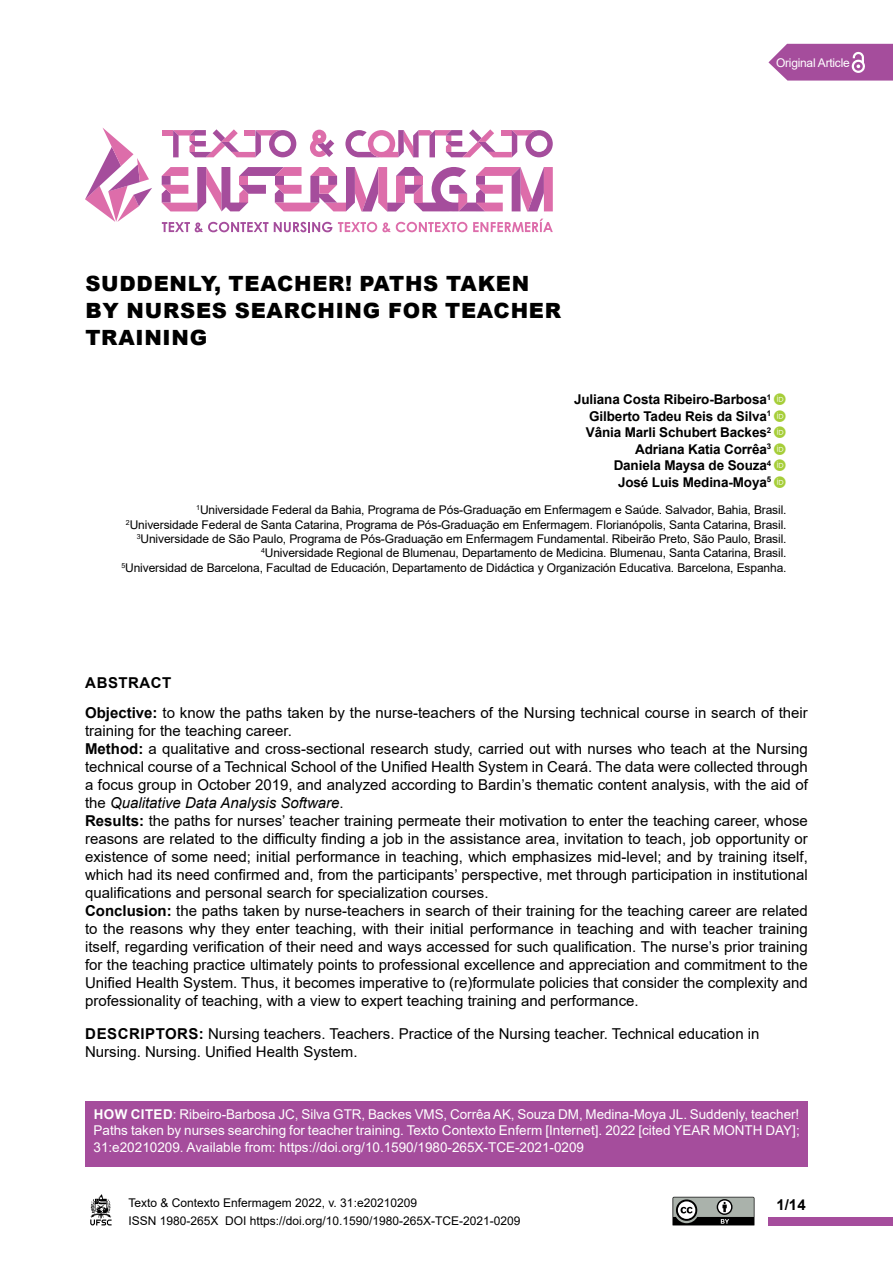
<style>
.page{position:relative;width:893px;height:1263px;background:#fff}
.page>*{position:absolute;margin:0;border:0;box-sizing:border-box;transform-origin:0 0}
.t1{font:900 21px/27px "Arial";letter-spacing:.035em;color:#000}
.t2{font:15px/18px "Arial";color:#000}
.t3{font:700 15px "Arial";color:#000}
.t4{font:13.5px/16.2px "Arial";color:#fff;text-align:justify}
.t5{font:700 13.5px/16.5px "Arial";letter-spacing:-.01em;color:#000;text-align:right}
.t6{font:12px/14.4px "Arial";letter-spacing:-.01em;color:#000}
.t7{font:12px "Arial";letter-spacing:-.02em;color:#fff}
.s1{font-weight:700}
.s2{font-style:italic}
</style>
<div class="page">
<div style="left:769px;top:1217px;width:124px;height:8px;background:#a54d9c"></div>
<svg style="left:90px;top:1194px;width:22px;height:31px"></svg>
<svg style="left:162px;top:167px;width:391px;height:45px"></svg>
<div style="left:162px;top:130px;width:11px;height:6px;background:#dd6daa"></div>
<svg style="left:173px;top:129px;width:123px;height:28px"></svg>
<svg style="left:310px;top:129px;width:243px;height:28px"></svg>
<svg style="left:162px;top:222px;width:106px;height:10px"></svg>
<svg style="left:274px;top:222px;width:58px;height:10px"></svg>
<svg style="left:338px;top:222px;width:129px;height:10px"></svg>
<svg style="left:473px;top:219px;width:80px;height:13px"></svg>
<svg style="left:85px;top:128px;width:67px;height:94px"></svg>
<svg style="left:768px;top:44px;width:125px;height:37px;background:#af61a7"></svg>
<svg style="left:672px;top:1197px;width:83px;height:29px;background:#777b78"></svg>
<div style="left:85px;top:1101px;width:723px;height:66px;background:#a54d9c"></div>
<h1 class="t1" style="left:85px;top:270px;width:477px">SUDDENLY, TEACHER! PATHS TAKEN<br>BY NURSES SEARCHING FOR TEACHER<br>TRAINING</h1>
<p class="t7" style="left:776px;top:54px;width:75px">Original Article</p>
<p class="t5" style="left:574px;top:392px;width:199px">Juliana Costa Ribeiro-Barbosa<sup>1<br></sup>Gilberto Tadeu Reis da Silva<sup>1<br></sup>Vânia Marli Schubert Backes<sup>2<br></sup>Adriana Katia Corrêa<sup>3<br></sup>Daniela Maysa de Souza<sup>4<br></sup>José Luis Medina-Moya<sup>5</sup></p>
<p class="t6" style="left:121px;top:503px;width:667px;text-align:right"><sup>1</sup>Universidade Federal da Bahia, Programa de Pós-Graduação em Enfermagem e Saúde. Salvador, Bahia, Brasil.<br><sup>2</sup>Universidade Federal de Santa Catarina, Programa de Pós-Graduação em Enfermagem. Florianópolis, Santa Catarina, Brasil.<br><sup>3</sup>Universidade de São Paulo, Programa de Pós-Graduação em Enfermagem Fundamental. Ribeirão Preto, São Paulo, Brasil.<br><sup>4</sup>Universidade Regional de Blumenau, Departamento de Medicina. Blumenau, Santa Catarina, Brasil.<br><sup>5</sup>Universidad de Barcelona, Facultad de Educación, Departamento de Didáctica y Organización Educativa. Barcelona, Espanha.</p>
<p class="t2" style="left:85px;top:667px;width:724px;line-height:30.8px"><span class="s1">ABSTRACT<br>Objective:</span> to know the paths taken by the nurse-teachers of the Nursing technical course in search of their</p>
<p class="t2" style="left:85px;top:722px;width:724px">training for the teaching career.<br><span class="s1">Method:</span> a qualitative and cross-sectional research study, carried out with nurses who teach at the Nursing technical course of a Technical School of the Unified Health System in Ceará. The data were collected through a focus group in October 2019, and analyzed according to Bardin’s thematic content analysis, with the aid of the <span class="s2">Qualitative Data Analysis Software</span>.<br><span class="s1">Results:</span> the paths for nurses’ teacher training permeate their motivation to enter the teaching career, whose reasons are related to the difficulty finding a job in the assistance area, invitation to teach, job opportunity or existence of some need; initial performance in teaching, which emphasizes mid-level; and by training itself, which had its need confirmed and, from the participants’ perspective, met through participation in institutional qualifications and personal search for specialization courses.<br><span class="s1">Conclusion:</span> the paths taken by nurse-teachers in search of their training for the teaching career are related to the reasons why they enter teaching, with their initial performance in teaching and with teacher training itself, regarding verification of their need and ways accessed for such qualification. The nurse’s prior training for the teaching practice ultimately points to professional excellence and appreciation and commitment to the Unified Health System. Thus, it becomes imperative to (re)formulate policies that consider the complexity and professionality of teaching, with a view to expert teaching training and performance.</p>
<p class="t2" style="left:85px;top:1025px;width:676px"><span class="s1">DESCRIPTORS:</span> Nursing teachers. Teachers. Practice of the Nursing teacher. Technical education in<br>Nursing. Nursing. Unified Health System.</p>
<p class="t4" style="left:94px;top:1106px;width:708px"><span class="s1">HOW CITED</span>: Ribeiro-Barbosa JC, Silva GTR, Backes VMS, Corrêa AK, Souza DM, Medina-Moya JL. Suddenly, teacher!<br>Paths taken by nurses searching for teacher training. Texto Contexto Enferm [Internet]. 2022 [cited YEAR MONTH DAY]; 31:e20210209. Available from: https://doi.org/10.1590/1980-265X-TCE-2021-0209</p>
<p class="t6" style="left:128px;top:1194px;width:394px;line-height:18px">Texto &amp; Contexto Enfermagem 2022, v. 31:e20210209<br>ISSN 1980-265X DOI https://doi.org/10.1590/1980-265X-TCE-2021-0209</p>
<p class="t3" style="left:776px;top:1194px;width:31px">1/14</p>
</div>
